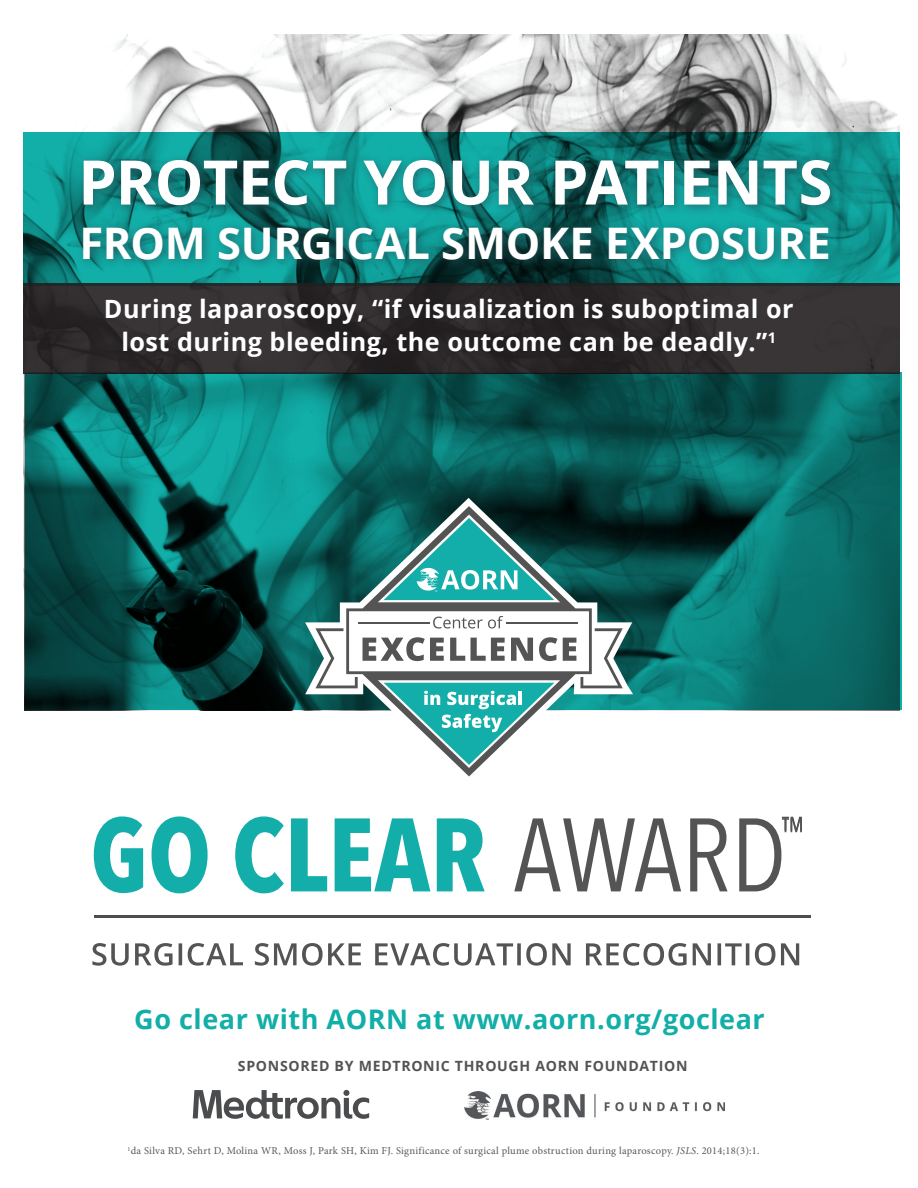
<style>
.page{position:relative;width:918px;height:1188px;background:#fff}
.page>*{position:absolute;margin:0;border:0;box-sizing:border-box;transform-origin:0 0}
.t1{font:700 61.5px "Open Sans";letter-spacing:-.015em;color:#fff}
.t2{font:700 43.5px "Open Sans";letter-spacing:-.005em;color:#fff}
.t3{font:700 27px "Open Sans";letter-spacing:.02em;color:#12aea8}
.t4{font:700 25.2px/33px "Open Sans";letter-spacing:.02em;color:#fff;text-align:center}
.t5{font:700 14.1px "Open Sans";letter-spacing:.05em;color:#535355}
.t6{font:10.5px "Minion Pro";letter-spacing:.025em;color:#57585a}
.s1{font-style:italic}
</style>
<div class="page">
<img style="left:24px;top:34px;width:875px;height:677px">
<svg style="left:23px;top:132px;width:876px;height:153px;background:#0d847f"></svg>
<div style="left:76px;top:153px;width:765px;height:118px;background:#225f64;opacity:.75"></div>
<svg style="left:24px;top:283px;width:876px;height:90px;background:#2e2b2c"></svg>
<img style="left:464px;top:1091px;width:261px;height:29px">
<svg style="left:193px;top:1090px;width:176px;height:29px"></svg>
<img style="left:24px;top:373px;width:875px;height:336px">
<svg style="left:305px;top:498px;width:328px;height:279px"></svg>
<svg style="left:346px;top:506px;width:246px;height:270px"></svg>
<svg style="left:378px;top:515px;width:182px;height:87px"></svg>
<svg style="left:315px;top:616px;width:308px;height:152px"></svg>
<hr style="left:94px;top:915px;width:717px;height:3px;background:#4d4c4f">
<svg style="left:94px;top:816px;width:49px;height:77px"></svg>
<svg style="left:152px;top:816px;width:56px;height:77px"></svg>
<svg style="left:235px;top:816px;width:49px;height:77px"></svg>
<svg style="left:291px;top:818px;width:36px;height:73px"></svg>
<svg style="left:335px;top:818px;width:95px;height:73px"></svg>
<svg style="left:437px;top:818px;width:48px;height:73px"></svg>
<svg style="left:514px;top:818px;width:167px;height:73px"></svg>
<svg style="left:690px;top:818px;width:38px;height:73px"></svg>
<svg style="left:739px;top:817px;width:63px;height:74px"></svg>
<svg style="left:92px;top:943px;width:707px;height:23px"></svg>
<h1 class="t1" style="left:78px;top:139px;width:756px">PROTECT YOUR PATIENTS</h1>
<h2 class="t2" style="left:80px;top:212px;width:753px">FROM SURGICAL SMOKE EXPOSURE</h2>
<h3 class="t4" style="left:104px;top:292px;width:691px">During laparoscopy, “if visualization is suboptimal or lost during bleeding, the outcome can be deadly.”<sup>1</sup></h3>
<h3 class="t3" style="left:134px;top:1000px;width:632px">Go clear with AORN at www.aorn.org/goclear</h3>
<h3 class="t5" style="left:238px;top:1056px;width:451px">SPONSORED BY MEDTRONIC THROUGH AORN FOUNDATION</h3>
<p class="t6" style="left:128px;top:1144px;width:633px"><sup>1</sup>da Silva RD, Sehrt D, Molina WR, Moss J, Park SH, Kim FJ. Significance of surgical plume obstruction during laparoscopy. <span class="s1">JSLS</span>. 2014;18(3):1.</p>
</div>
